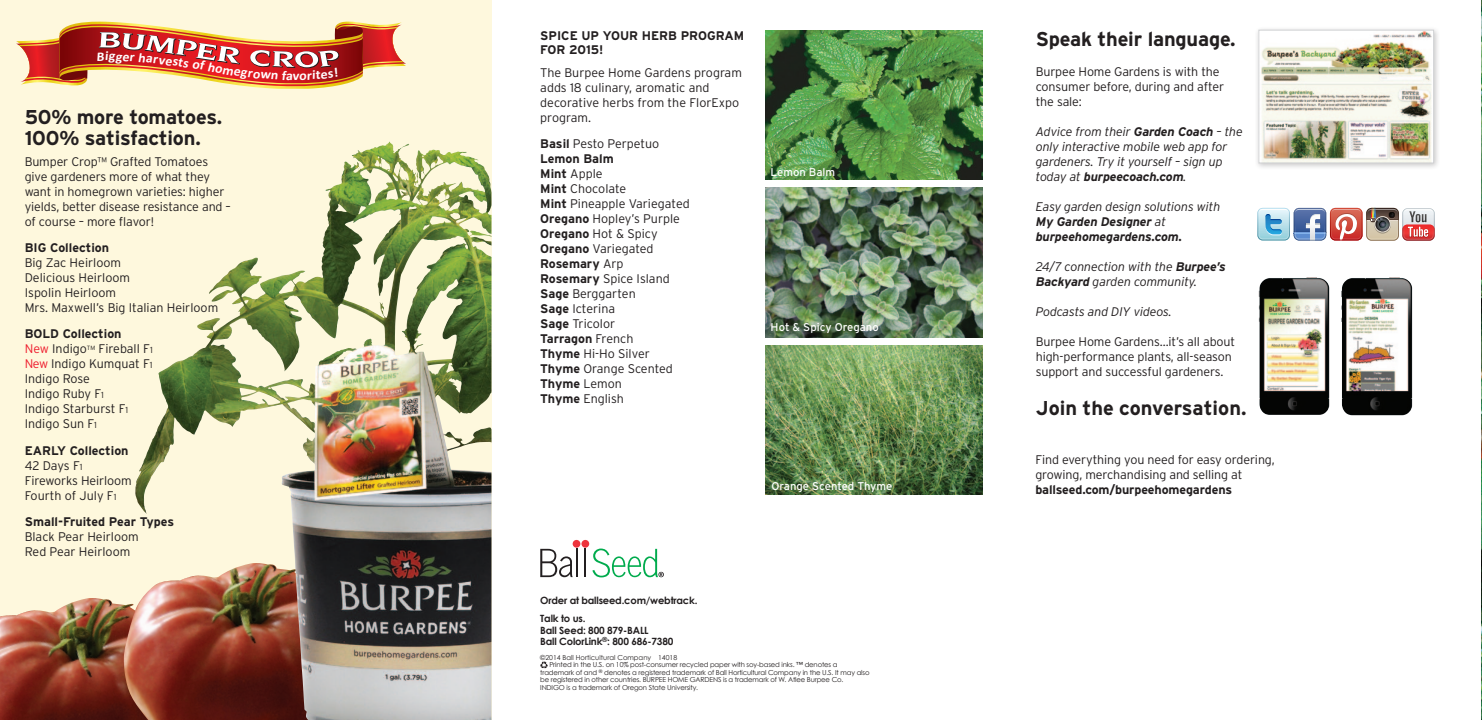
<style>
.page{position:relative;width:1482px;height:720px;background:#fff}
.page>*{position:absolute;margin:0;border:0;box-sizing:border-box;transform-origin:0 0}
.t1{font:700 20px/21.2px "Interstate";letter-spacing:-.01em;color:#231f20}
.t2{font:700 13.25px "Calibri";color:#fff;scale:1.04 1}
.t3{font:700 13.25px "Calibri";color:#fff;scale:1.05 1}
.t4{font:300 12.5px/15px "Interstate";letter-spacing:-.01em;color:#231f20}
.t5{font:italic 300 12.5px/15px "Interstate";letter-spacing:-.01em;color:#231f20}
.t6{font:italic 700 12.5px/15px "Interstate";letter-spacing:-.01em;color:#231f20}
.t7{font:700 12.5px/13.8px "Interstate";color:#231f20}
.t8{font:11.25px "Interstate";color:#fff}
.t9{font:700 10px/18.8px "Century Gothic";letter-spacing:-.02em;color:#231f20}
.t10{font:6.88px "Century Gothic";letter-spacing:-.02em;color:#231f20}
.t11{font:6.88px "Century Gothic";color:#231f20}
.s1{font-weight:700}
.s2{color:#ee1b2c}
.s3{font-size:8.75px}
.s4{font-weight:300}
</style>
<div class="page">
<img style="left:0;top:0;width:491px;height:720px">
<img style="left:1481px;top:0;width:1px;height:720px">
<div style="left:572px;top:540px;width:8px;height:8px;background:#ee343d;border-radius:50%"></div>
<div style="left:581px;top:540px;width:8px;height:8px;background:#ee343d;border-radius:50%"></div>
<svg style="left:540px;top:549px;width:32px;height:28px"></svg>
<hr style="left:575px;top:549px;width:2px;height:28px;background:#231f20">
<hr style="left:584px;top:549px;width:2px;height:28px;background:#231f20">
<svg style="left:592px;top:549px;width:72px;height:28px"></svg>
<svg style="left:540px;top:661px;width:8px;height:8px"></svg>
<div style="left:1254px;top:26px;width:186px;height:144px;background:#231f20;opacity:.25"></div>
<img style="left:1260px;top:32px;width:171px;height:129px">
<div style="left:1258px;top:30px;width:175px;height:133px;border:1px solid #d1d2d4"></div>
<img style="left:1258px;top:277px;width:71px;height:138px">
<img style="left:0;top:598px;width:124px;height:122px">
<img style="left:124px;top:563px;width:233px;height:157px">
<img style="left:325px;top:142px;width:64px;height:75px">
<img style="left:765px;top:30px;width:217px;height:150px">
<img style="left:765px;top:345px;width:217px;height:150px">
<img style="left:765px;top:188px;width:217px;height:150px">
<img style="left:1341px;top:277px;width:70px;height:138px">
<img style="left:1257px;top:208px;width:177px;height:33px">
<svg style="left:16px;top:9px;width:390px;height:100px"></svg>
<p class="t2" style="left:105px;top:48px;width:6px">i</p>
<p class="t1" style="left:25px;top:106px;width:199px">50% more tomatoes.<br>100% satisfaction.</p>
<p class="t4" style="left:25px;top:154px;width:208px">Bumper Crop™ Grafted Tomatoes give gardeners more of what they want in homegrown varieties: higher yields, better disease resistance and – of course – more flavor!</p>
<p class="t4" style="left:25px;top:240px;width:195px"><span class="s1">BIG Collection<br></span>Big Zac Heirloom<br>Delicious Heirloom<br>Ispolin Heirloom<br>Mrs. Maxwell’s Big Italian Heirloom</p>
<p class="t4" style="left:25px;top:326px;width:129px"><span class="s1">BOLD Collection<br></span><span class="s2">New</span> Indigo<sup>TM</sup> Fireball F<span class="s3">1<br></span><span class="s2">New</span> Indigo Kumquat F<span class="s3">1<br></span>Indigo Rose<br>Indigo Ruby F<span class="s3">1<br></span>Indigo Starburst F<span class="s3">1<br></span>Indigo Sun F<span class="s3">1</span></p>
<p class="t4" style="left:25px;top:443px;width:108px"><span class="s1">EARLY Collection<br></span>42 Days F<span class="s3">1<br></span>Fireworks Heirloom<br>Fourth of July F<span class="s3">1</span></p>
<p class="t4" style="left:25px;top:514px;width:151px"><span class="s1">Small-Fruited Pear Types<br></span>Black Pear Heirloom<br>Red Pear Heirloom</p>
<p class="t7" style="left:540px;top:29px;width:206px">SPICE UP YOUR HERB PROGRAM<br>FOR 2015!</p>
<p class="t3" style="left:292px;top:67px;width:9px">v</p>
<p class="t4" style="left:540px;top:65px;width:203px">The Burpee Home Gardens program adds 18 culinary, aromatic and decorative herbs from the FlorExpo program.</p>
<p class="t4" style="left:540px;top:136px;width:151px"><span class="s1">Basil</span> Pesto Perpetuo<br><span class="s1">Lemon Balm<br>Mint</span> Apple<br><span class="s1">Mint</span> Chocolate<br><span class="s1">Mint</span> Pineapple Variegated<br><span class="s1">Oregano</span> Hopley’s Purple<br><span class="s1">Oregano</span> Hot &amp; Spicy<br><span class="s1">Oregano</span> Variegated<br><span class="s1">Rosemary</span> Arp<br><span class="s1">Rosemary</span> Spice Island<br><span class="s1">Sage</span> Berggarten<br><span class="s1">Sage</span> Icterina<br><span class="s1">Sage</span> Tricolor<br><span class="s1">Tarragon</span> French<br><span class="s1">Thyme</span> Hi-Ho Silver<br><span class="s1">Thyme</span> Orange Scented<br><span class="s1">Thyme</span> Lemon<br><span class="s1">Thyme</span> English</p>
<p class="t8" style="left:770px;top:165px;width:66px">Lemon Balm</p>
<p class="t8" style="left:770px;top:320px;width:110px">Hot &amp; Spicy Oregano</p>
<p class="t8" style="left:771px;top:479px;width:122px">Orange Scented Thyme</p>
<p class="t9" style="left:540px;top:590px;width:159px">Order at ballseed.com/webtrack.<br>Talk to us.</p>
<p class="t9" style="left:540px;top:624px;width:135px;line-height:11.2px">Ball Seed: 800 879-BALL<br>Ball ColorLink<sup>®</sup>: 800 686-7380</p>
<p class="t11" style="left:540px;top:653px;width:138px">©2014 Ball Horticultural Company 14018</p>
<p class="t10" style="left:549px;top:661px;width:290px">Printed in the U.S. on 10% post-consumer recycled paper with soy-based inks. ™ denotes a</p>
<p class="t10" style="left:540px;top:668px;width:331px">trademark of and <sup>®</sup> denotes a registered trademark of Ball Horticultural Company in the U.S. It may also</p>
<p class="t10" style="left:540px;top:676px;width:305px">be registered in other countries. BURPEE HOME GARDENS is a trademark of W. Atlee Burpee Co.</p>
<p class="t10" style="left:540px;top:683px;width:159px">INDIGO is a trademark of Oregon State University.</p>
<p class="t1" style="left:1035px;top:28px;width:201px">Speak their language.</p>
<p class="t4" style="left:1035px;top:64px;width:190px">Burpee Home Gardens is with the consumer before, during and after the sale:</p>
<p class="t5" style="left:1035px;top:124px;width:208px">Advice from their <span class="s1">Garden Coach</span> – the only interactive mobile web app for gardeners. Try it yourself – sign up today at <span class="s1">burpeecoach.com</span>.</p>
<p class="t6" style="left:1035px;top:199px;width:186px"><span class="s4">Easy garden design solutions with<br></span>My Garden Designer <span class="s4">at </span>burpeehomegardens.com.</p>
<p class="t5" style="left:1035px;top:259px;width:191px">24/7 connection with the <span class="s1">Burpee’s<br>Backyard</span> garden community.</p>
<p class="t5" style="left:1035px;top:304px;width:137px">Podcasts and DIY videos.</p>
<p class="t4" style="left:1035px;top:334px;width:201px">Burpee Home Gardens…it’s all about high-performance plants, all-season support and successful gardeners.</p>
<p class="t1" style="left:1035px;top:397px;width:212px">Join the conversation.</p>
<p class="t4" style="left:1035px;top:452px;width:241px">Find everything you need for easy ordering, growing, merchandising and selling at <span class="s1">ballseed.com/burpeehomegardens</span></p>
</div>
